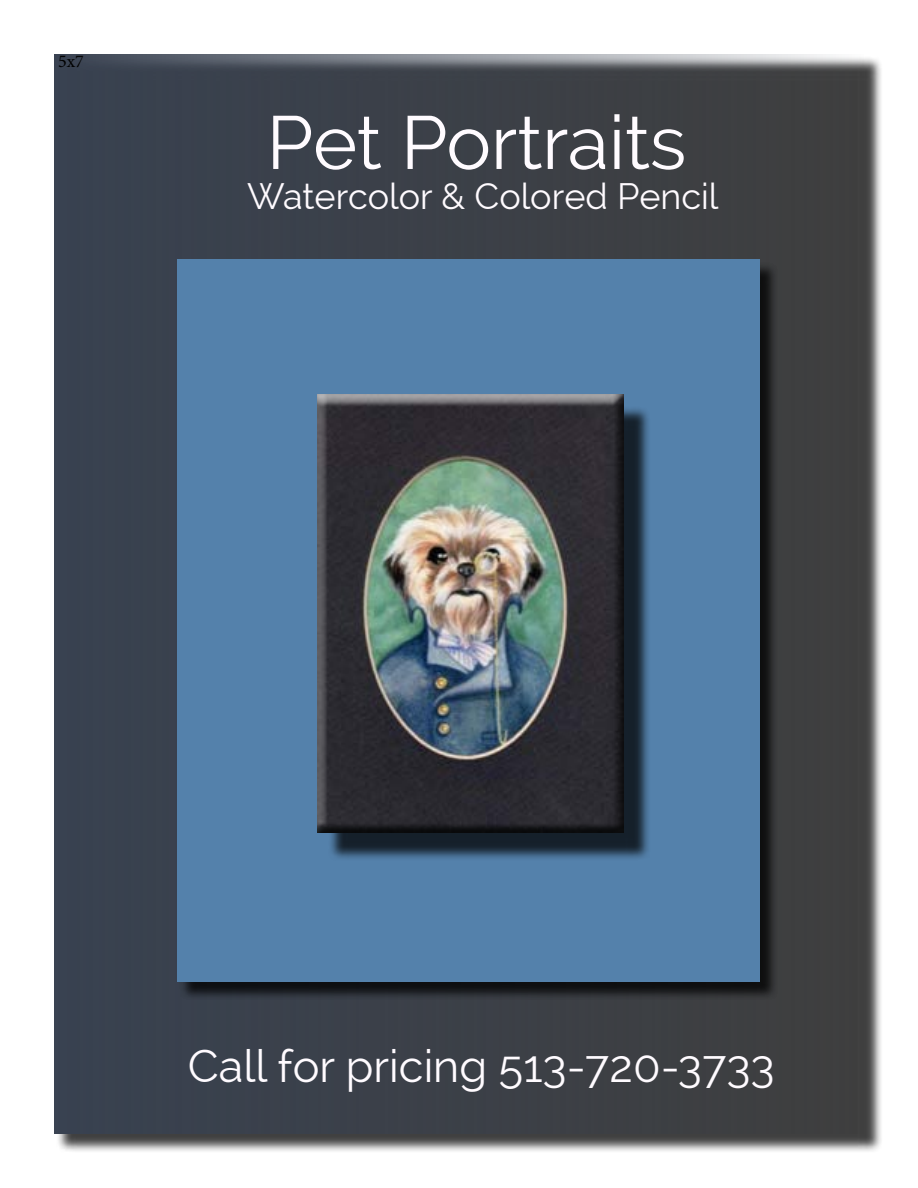
<style>
.page{position:relative;width:918px;height:1188px;background:#fff}
.page>*{position:absolute;margin:0;border:0;box-sizing:border-box;transform-origin:0 0}
.t1{font:75px "Raleway";color:#fffbff}
.t2{font:45px "Raleway";color:#fffbff}
.t3{font:36px "Raleway";color:#fffbff}
.t4{font:18px "Minion Pro";color:#000}
</style>
<div class="page">
<div style="left:57px;top:57px;width:826px;height:1096px;background:#000;opacity:.75"></div>
<div style="left:54px;top:54px;width:810px;height:1080px;background:#3b4049"></div>
<div style="left:180px;top:262px;width:598px;height:738px;background:#000;opacity:.75"></div>
<div style="left:177px;top:260px;width:582px;height:722px;background:#5481ab"></div>
<div style="left:328px;top:406px;width:323px;height:455px;background:#000;opacity:.75"></div>
<div style="left:311px;top:388px;width:323px;height:446px;background:#000;opacity:.75"></div>
<p class="t4" style="left:58px;top:49px;width:27px">5x7</p>
<h1 class="t1" style="left:266px;top:98px;width:421px">Pet Portraits</h1>
<p class="t3" style="left:247px;top:176px;width:473px">Watercolor &amp; Colored Pencil</p>
<p class="t2" style="left:188px;top:1039px;width:588px">Call for pricing 513-720-3733</p>
</div>
